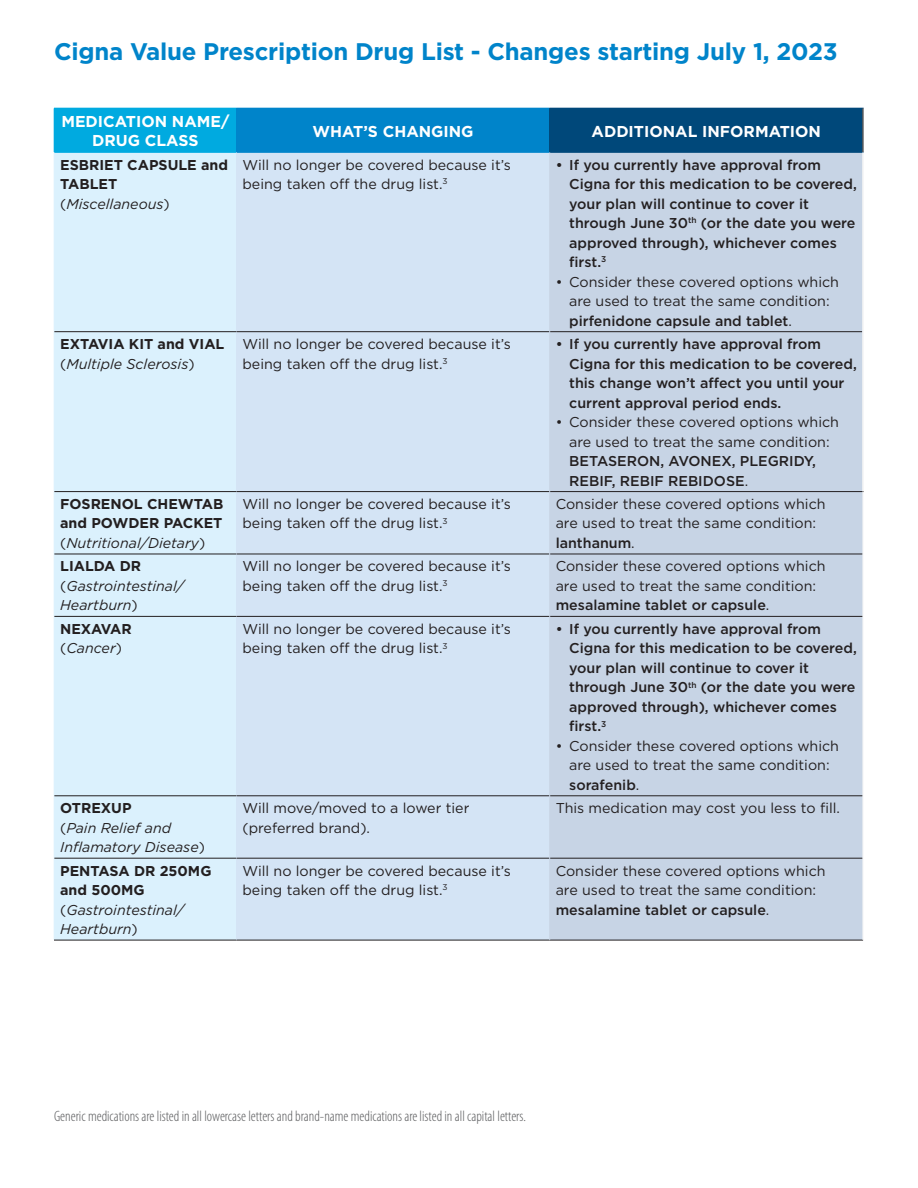
<style>
.page{position:relative;width:918px;height:1188px;background:#fff}
.page>*{position:absolute;margin:0;border:0;box-sizing:border-box;transform-origin:0 0}
.Subhead_body_bold_12{font:700 24px "Gotham";letter-spacing:-.01em;color:#0084ca}
.t1{font:700 15.75px "Gotham";color:#fff}
.t2{font:300 condensed 15px "Myriad Pro";color:#58595b}
.t3{font:14.25px/19.5px "Gotham";color:#231f20}
.t4{font:500 14.25px/19.5px "Gotham";color:#231f20}
.t5{font:italic 14.25px/19.5px "Gotham";color:#231f20}
.t6{font:700 14.25px/19.5px "Gotham";color:#231f20}
.s1{font-style:normal}
.s2{font-weight:500}
</style>
<div class="page">
<div style="left:54px;top:108px;width:183px;height:44px;background:#00aae0"></div>
<div style="left:237px;top:108px;width:313px;height:44px;background:#0084ca"></div>
<div style="left:550px;top:108px;width:313px;height:44px;background:#00487a"></div>
<div style="left:55px;top:153px;width:181px;height:787px;background:#dbf1fd"></div>
<div style="left:237px;top:153px;width:312px;height:787px;background:#d4e4f5"></div>
<div style="left:550px;top:153px;width:313px;height:787px;background:#c7d4e5"></div>
<hr style="left:54px;top:152px;width:182px;height:1px;background:#00aae0">
<hr style="left:236px;top:108px;width:1px;height:44px;background:#0084ca">
<hr style="left:236px;top:152px;width:314px;height:1px;background:#0084ca">
<hr style="left:549px;top:108px;width:1px;height:44px;background:#00487a">
<hr style="left:550px;top:152px;width:314px;height:1px;background:#00487a">
<hr style="left:862px;top:108px;width:2px;height:44px;background:#58595b">
<hr style="left:237px;top:331px;width:313px;height:1px;background:#231f20">
<hr style="left:550px;top:331px;width:312px;height:1px;background:#231f20">
<hr style="left:237px;top:491px;width:313px;height:1px;background:#231f20">
<hr style="left:550px;top:491px;width:314px;height:1px;background:#231f20">
<hr style="left:237px;top:554px;width:313px;height:1px;background:#231f20">
<hr style="left:550px;top:554px;width:313px;height:1px;background:#231f20">
<hr style="left:237px;top:616px;width:313px;height:1px;background:#231f20">
<hr style="left:550px;top:616px;width:313px;height:1px;background:#231f20">
<hr style="left:237px;top:796px;width:313px;height:1px;background:#231f20">
<hr style="left:550px;top:796px;width:313px;height:1px;background:#231f20">
<hr style="left:237px;top:858px;width:313px;height:1px;background:#231f20">
<hr style="left:550px;top:858px;width:313px;height:1px;background:#231f20">
<hr style="left:237px;top:940px;width:313px;height:1px;background:#231f20">
<hr style="left:550px;top:940px;width:313px;height:1px;background:#231f20">
<hr style="left:236px;top:152px;width:1px;height:179px;background:#d4e4f5">
<hr style="left:236px;top:332px;width:1px;height:159px;background:#d4e4f5">
<hr style="left:236px;top:492px;width:1px;height:62px;background:#d4e4f5">
<hr style="left:236px;top:554px;width:1px;height:62px;background:#d4e4f5">
<hr style="left:236px;top:617px;width:1px;height:179px;background:#d4e4f5">
<hr style="left:236px;top:796px;width:1px;height:62px;background:#d4e4f5">
<hr style="left:236px;top:858px;width:1px;height:82px;background:#d4e4f5">
<hr style="left:549px;top:152px;width:1px;height:180px;background:#c7d4e5">
<hr style="left:549px;top:332px;width:1px;height:160px;background:#c7d4e5">
<hr style="left:549px;top:492px;width:1px;height:62px;background:#c7d4e5">
<hr style="left:549px;top:554px;width:1px;height:62px;background:#c7d4e5">
<hr style="left:549px;top:616px;width:1px;height:180px;background:#c7d4e5">
<hr style="left:549px;top:796px;width:1px;height:62px;background:#c7d4e5">
<hr style="left:549px;top:858px;width:1px;height:82px;background:#c7d4e5">
<hr style="left:54px;top:152px;width:1px;height:180px;background:#dbf1fd">
<hr style="left:54px;top:332px;width:1px;height:160px;background:#dbf1fd">
<hr style="left:54px;top:492px;width:1px;height:62px;background:#dbf1fd">
<hr style="left:54px;top:554px;width:1px;height:62px;background:#dbf1fd">
<hr style="left:54px;top:616px;width:1px;height:180px;background:#dbf1fd">
<hr style="left:54px;top:796px;width:1px;height:62px;background:#dbf1fd">
<hr style="left:54px;top:858px;width:1px;height:82px;background:#dbf1fd">
<hr style="left:863px;top:492px;width:1px;height:62px;background:#f2f3f4">
<hr style="left:863px;top:554px;width:1px;height:62px;background:#f2f3f4">
<hr style="left:863px;top:616px;width:1px;height:180px;background:#f2f3f4">
<hr style="left:863px;top:796px;width:1px;height:62px;background:#f2f3f4">
<hr style="left:863px;top:858px;width:1px;height:82px;background:#f2f3f4">
<hr style="left:862px;top:152px;width:2px;height:180px;background:#f2f3f4">
<hr style="left:862px;top:332px;width:2px;height:159px;background:#f2f3f4">
<hr style="left:54px;top:331px;width:183px;height:1px;background:#231f20">
<hr style="left:54px;top:491px;width:183px;height:1px;background:#231f20">
<hr style="left:54px;top:554px;width:183px;height:1px;background:#231f20">
<hr style="left:54px;top:616px;width:183px;height:1px;background:#231f20">
<hr style="left:54px;top:796px;width:183px;height:1px;background:#231f20">
<hr style="left:54px;top:858px;width:183px;height:1px;background:#231f20">
<hr style="left:54px;top:940px;width:183px;height:1px;background:#231f20">
<p class="Subhead_body_bold_12" style="left:54px;top:35px;width:785px">Cigna Value Prescription Drug List - Changes starting July 1, 2023</p>
<p class="t1" style="left:61px;top:111px;width:169px">MEDICATION NAME/</p>
<p class="t1" style="left:92px;top:130px;width:108px">DRUG CLASS</p>
<p class="t6" style="left:60px;top:155px;width:169px">ESBRIET CAPSULE and<br>TABLET</p>
<p class="t5" style="left:60px;top:194px;width:111px"><span class="s1">(</span>Miscellaneous<span class="s1">)</span></p>
<p class="t6" style="left:60px;top:334px;width:166px">EXTAVIA KIT and VIAL</p>
<p class="t5" style="left:60px;top:353px;width:136px"><span class="s1">(</span>Multiple Sclerosis<span class="s1">)</span></p>
<p class="t6" style="left:60px;top:494px;width:165px">FOSRENOL CHEWTAB and POWDER PACKET</p>
<p class="t5" style="left:60px;top:533px;width:147px"><span class="s1">(</span>Nutritional/Dietary<span class="s1">)</span></p>
<p class="t6" style="left:60px;top:557px;width:83px">LIALDA DR</p>
<p class="t5" style="left:60px;top:576px;width:125px"><span class="s1">(</span>Gastrointestinal/<br>Heartburn<span class="s1">)</span></p>
<p class="t6" style="left:60px;top:619px;width:73px">NEXAVAR</p>
<p class="t5" style="left:60px;top:638px;width:63px"><span class="s1">(</span>Cancer<span class="s1">)</span></p>
<p class="t6" style="left:60px;top:798px;width:73px">OTREXUP</p>
<p class="t5" style="left:60px;top:818px;width:146px"><span class="s1">(</span>Pain Relief and<br>Inflamatory Disease<span class="s1">)</span></p>
<p class="t6" style="left:60px;top:861px;width:153px">PENTASA DR 250MG and 500MG</p>
<p class="t5" style="left:60px;top:899px;width:125px"><span class="s1">(</span>Gastrointestinal/<br>Heartburn<span class="s1">)</span></p>
<p class="t1" style="left:313px;top:121px;width:163px">WHAT’S CHANGING</p>
<p class="t1" style="left:592px;top:121px;width:231px">ADDITIONAL INFORMATION</p>
<p class="t3" style="left:243px;top:155px;width:270px">Will no longer be covered because it’s being taken off the drug list.<sup>3</sup></p>
<p class="t4" style="left:569px;top:155px;width:289px;text-indent:-14px">• If you currently have approval from<br>Cigna for this medication to be covered, your plan will continue to cover it through June 30<sup>th</sup> (or the date you were approved through), whichever comes first.<sup>3</sup></p>
<p class="t3" style="left:569px;top:272px;width:271px;text-indent:-14px">• Consider these covered options which are used to treat the same condition: <span class="s2">pirfenidone capsule and tablet</span>.</p>
<p class="t3" style="left:243px;top:334px;width:270px">Will no longer be covered because it’s being taken off the drug list.<sup>3</sup></p>
<p class="t4" style="left:569px;top:334px;width:289px;text-indent:-14px">• If you currently have approval from Cigna for this medication to be covered, this change won’t affect you until your current approval period ends.</p>
<p class="t3" style="left:569px;top:412px;width:271px;text-indent:-14px">• Consider these covered options which are used to treat the same condition:<br><span class="s2">BETASERON, AVONEX, PLEGRIDY,<br>REBIF, REBIF REBIDOSE</span>.</p>
<p class="t3" style="left:243px;top:494px;width:270px">Will no longer be covered because it’s being taken off the drug list.<sup>3</sup></p>
<p class="t3" style="left:556px;top:494px;width:271px">Consider these covered options which are used to treat the same condition: <span class="s2">lanthanum</span>.</p>
<p class="t3" style="left:243px;top:556px;width:270px">Will no longer be covered because it’s being taken off the drug list.<sup>3</sup></p>
<p class="t3" style="left:556px;top:556px;width:271px">Consider these covered options which are used to treat the same condition: <span class="s2">mesalamine tablet or capsule</span>.</p>
<p class="t3" style="left:243px;top:619px;width:270px">Will no longer be covered because it’s being taken off the drug list.<sup>3</sup></p>
<p class="t4" style="left:569px;top:619px;width:289px;text-indent:-14px">• If you currently have approval from<br>Cigna for this medication to be covered, your plan will continue to cover it through June 30<sup>th</sup> (or the date you were approved through), whichever comes first.<sup>3</sup></p>
<p class="t3" style="left:569px;top:736px;width:271px;text-indent:-14px">• Consider these covered options which are used to treat the same condition: <span class="s2">sorafenib</span>.</p>
<p class="t3" style="left:243px;top:798px;width:229px">Will move/moved to a lower tier (preferred brand).</p>
<p class="t3" style="left:556px;top:798px;width:286px">This medication may cost you less to fill.</p>
<p class="t3" style="left:243px;top:860px;width:270px">Will no longer be covered because it’s being taken off the drug list.<sup>3</sup></p>
<p class="t3" style="left:556px;top:860px;width:271px">Consider these covered options which are used to treat the same condition: <span class="s2">mesalamine tablet or capsule</span>.</p>
<p class="t2" style="left:54px;top:1108px;width:473px">Generic medications are listed in all lowercase letters and brand-name medications are listed in all capital letters.</p>
</div>
